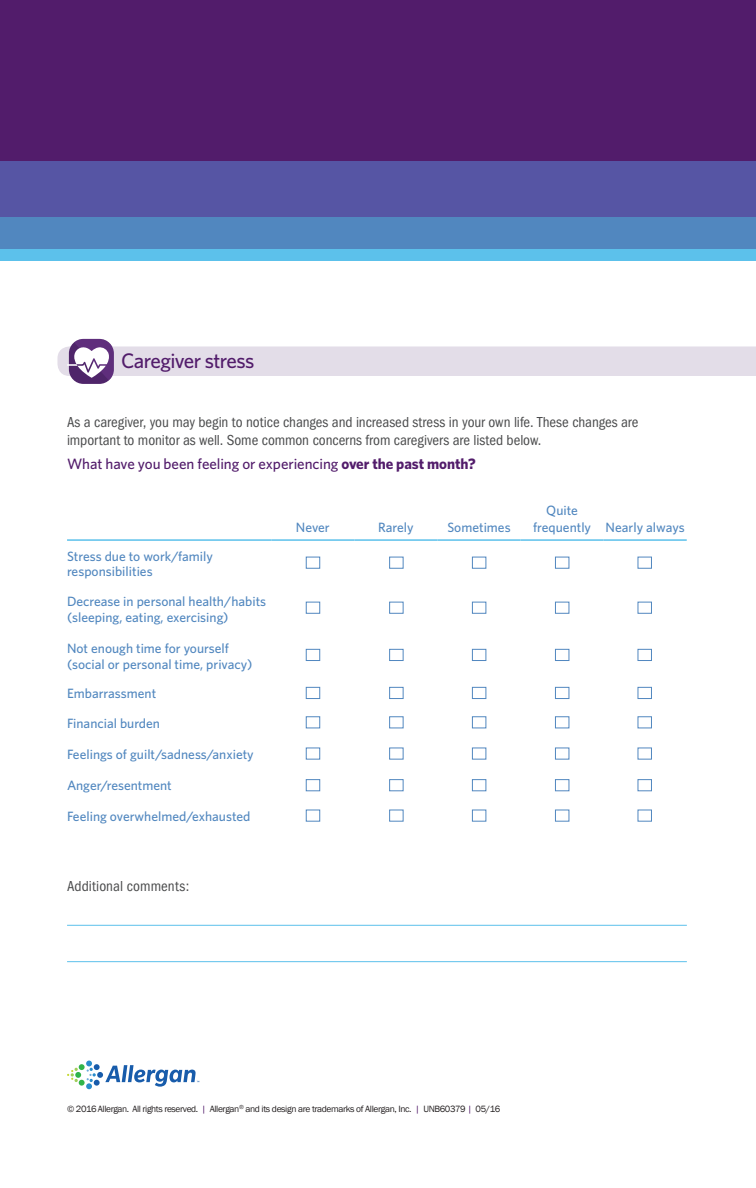
<style>
.page{position:relative;width:756px;height:1188px;background:#fff}
.page>*{position:absolute;margin:0;border:0;box-sizing:border-box;transform-origin:0 0}
.t1{font:500 21px "Whitney";letter-spacing:-.03em;color:#521c6b}
.t2{font:condensed 15px/18px "Franklin Gothic";color:#4b4c4d}
.t3{font:500 15px "Whitney";letter-spacing:-.005em;color:#521c6b}
.t4{font:500 13.5px/16.5px "Whitney";color:#5187bf}
.t5{font:9.3px "Franklin Gothic";letter-spacing:-.04em;color:#231f20}
.s1{font-weight:700}
.s2{color:#521c6b}
.s3{font-style:inherit}
</style>
<div class="page">
<div style="left:69px;top:339px;width:45px;height:45px;background:#4f256a;border-radius:15px"></div>
<svg style="left:57px;top:339px;width:699px;height:41px"></svg>
<svg style="left:67px;top:1061px;width:132px;height:28px"></svg>
<hr style="left:67px;top:925px;width:620px;height:1px;background:#5cc1eb">
<hr style="left:67px;top:961px;width:620px;height:1px;background:#5cc1eb">
<hr style="left:67px;top:539px;width:204px;height:2px;background:#5cc1eb">
<hr style="left:271px;top:539px;width:83px;height:2px;background:#5cc1eb">
<hr style="left:354px;top:539px;width:83px;height:2px;background:#5cc1eb">
<hr style="left:437px;top:539px;width:84px;height:2px;background:#5cc1eb">
<hr style="left:521px;top:539px;width:83px;height:2px;background:#5cc1eb">
<hr style="left:604px;top:539px;width:83px;height:2px;background:#5cc1eb">
<div style="left:555px;top:557px;width:14px;height:12px;border:1px solid #5187bf"></div>
<div style="left:555px;top:602px;width:14px;height:12px;border:1px solid #5187bf"></div>
<div style="left:555px;top:649px;width:14px;height:12px;border:1px solid #5187bf"></div>
<div style="left:555px;top:687px;width:14px;height:12px;border:1px solid #5187bf"></div>
<div style="left:555px;top:716px;width:14px;height:12px;border:1px solid #5187bf"></div>
<div style="left:555px;top:779px;width:14px;height:12px;border:1px solid #5187bf"></div>
<div style="left:555px;top:810px;width:14px;height:12px;border:1px solid #5187bf"></div>
<div style="left:638px;top:557px;width:14px;height:12px;border:1px solid #5187bf"></div>
<div style="left:638px;top:602px;width:14px;height:12px;border:1px solid #5187bf"></div>
<div style="left:638px;top:649px;width:14px;height:12px;border:1px solid #5187bf"></div>
<div style="left:638px;top:687px;width:14px;height:12px;border:1px solid #5187bf"></div>
<div style="left:638px;top:716px;width:14px;height:12px;border:1px solid #5187bf"></div>
<div style="left:638px;top:779px;width:14px;height:12px;border:1px solid #5187bf"></div>
<div style="left:638px;top:810px;width:14px;height:12px;border:1px solid #5187bf"></div>
<div style="left:306px;top:557px;width:14px;height:12px;border:1px solid #5187bf"></div>
<div style="left:306px;top:602px;width:14px;height:12px;border:1px solid #5187bf"></div>
<div style="left:306px;top:649px;width:14px;height:12px;border:1px solid #5187bf"></div>
<div style="left:306px;top:687px;width:14px;height:12px;border:1px solid #5187bf"></div>
<div style="left:306px;top:716px;width:14px;height:12px;border:1px solid #5187bf"></div>
<div style="left:306px;top:748px;width:14px;height:12px;border:1px solid #5187bf"></div>
<div style="left:306px;top:779px;width:14px;height:12px;border:1px solid #5187bf"></div>
<div style="left:306px;top:810px;width:14px;height:12px;border:1px solid #5187bf"></div>
<div style="left:389px;top:557px;width:15px;height:12px;border:1px solid #5187bf"></div>
<div style="left:389px;top:602px;width:15px;height:12px;border:1px solid #5187bf"></div>
<div style="left:389px;top:649px;width:15px;height:12px;border:1px solid #5187bf"></div>
<div style="left:389px;top:687px;width:15px;height:12px;border:1px solid #5187bf"></div>
<div style="left:389px;top:716px;width:15px;height:12px;border:1px solid #5187bf"></div>
<div style="left:389px;top:779px;width:15px;height:12px;border:1px solid #5187bf"></div>
<div style="left:389px;top:810px;width:15px;height:12px;border:1px solid #5187bf"></div>
<div style="left:472px;top:557px;width:14px;height:12px;border:1px solid #5187bf"></div>
<div style="left:472px;top:602px;width:14px;height:12px;border:1px solid #5187bf"></div>
<div style="left:472px;top:649px;width:14px;height:12px;border:1px solid #5187bf"></div>
<div style="left:472px;top:687px;width:14px;height:12px;border:1px solid #5187bf"></div>
<div style="left:472px;top:716px;width:14px;height:12px;border:1px solid #5187bf"></div>
<div style="left:472px;top:779px;width:14px;height:12px;border:1px solid #5187bf"></div>
<div style="left:472px;top:810px;width:14px;height:12px;border:1px solid #5187bf"></div>
<div style="left:0;top:0;width:756px;height:161px;background:#521c6b"></div>
<div style="left:0;top:161px;width:756px;height:56px;background:#5655a4"></div>
<div style="left:0;top:249px;width:756px;height:12px;background:#5cc1eb"></div>
<div style="left:0;top:217px;width:756px;height:32px;background:#5187bf"></div>
<h1 class="t1" style="left:121px;top:348px;width:135px">Caregiver stress</h1>
<p class="t2" style="left:67px;top:413px;width:573px">As a caregiver, you may begin to notice changes and increased stress in your own life. These changes are important to monitor as well. Some common concerns from caregivers are listed below.</p>
<p class="t3" style="left:67px;top:455px;width:410px">What have you been feeling or experiencing <span class="s1">over the past month?</span></p>
<p class="t4" style="left:67px;top:548px;width:147px;line-height:15px">Stress due to work/family responsibilities</p>
<p class="t4" style="left:67px;top:593px;width:201px">Decrease in personal health/habits (sleeping, eating, exercising)</p>
<p class="t4" style="left:67px;top:640px;width:187px">Not enough time for yourself (social or personal time, privacy)</p>
<p class="t4" style="left:67px;top:685px;width:91px">Embarrassment</p>
<p class="t4" style="left:67px;top:715px;width:95px">Financial burden</p>
<p class="t4" style="left:67px;top:746px;width:188px">Feelings of guilt/sadness/anxiety</p>
<p class="t4" style="left:67px;top:777px;width:106px">Anger/resentment</p>
<p class="t4" style="left:67px;top:808px;width:185px">Feeling overwhelmed/exhausted</p>
<p class="t2" style="left:67px;top:877px;width:124px">Additional comments:</p>
<p class="t4" style="left:296px;top:519px;width:35px">Never</p>
<p class="t4" style="left:378px;top:519px;width:37px">Rarely</p>
<p class="t4" style="left:447px;top:519px;width:65px">Sometimes</p>
<p class="t4" style="left:533px;top:502px;width:153px;text-indent:13px">Quite<br>frequently Nearly always</p>
<p class="t5" style="left:67px;top:1103px;width:435px">© 2016 Allergan. All rights reserved. <span class="s2">|</span> Allergan<sup>®</sup> and its design are trademarks of Allergan, Inc. <span class="s2">|</span> <span class="s3">UNB60379</span> <span class="s2">|</span> 05/16</p>
</div>
